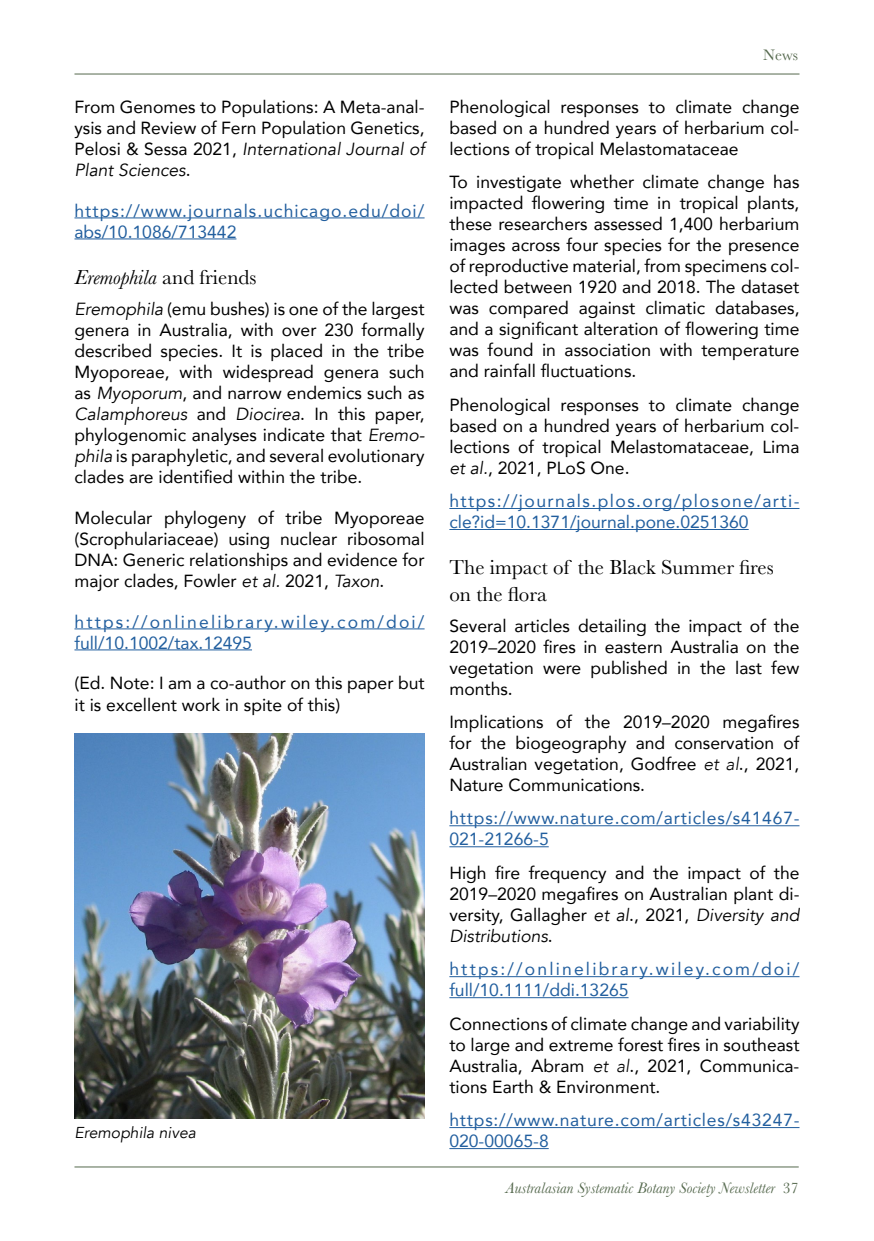
<style>
.page{position:relative;width:874px;height:1241px;background:#fff}
.page>*{position:absolute;margin:0;border:0;box-sizing:border-box;transform-origin:0 0}
.t1{font:21px/26.2px "Baskerville";color:#000}
.t2{font:italic 21px "Baskerville";color:#000}
.t3{font:17.5px/21px "Avenir";color:#000;text-align:justify}
.t4{font:17.5px/21px "Avenir";letter-spacing:.045em;color:#215e9e}
.t5{font:17.5px/21px "Avenir";letter-spacing:.125em;color:#215e9e}
.t6{font:17.5px/21px "Avenir";letter-spacing:.08em;color:#215e9e}
.t7{font:italic 15.75px "Baskerville";color:#55694e}
.t8{font:italic 15.75px "Avenir";color:#000}
.t9{font:15.75px "Baskerville";color:#55694e}
.s1{font-style:italic}
.s2{font-style:normal}
.s3{font-weight:300;font-style:italic}
</style>
<div class="page">
<hr style="left:74px;top:74px;width:725px;height:1px;background:#55694e">
<hr style="left:74px;top:1166px;width:724px;height:1px;background:#55694e">
<hr style="left:74px;top:217px;width:350px;height:1px;background:#215e9e">
<hr style="left:74px;top:238px;width:162px;height:1px;background:#215e9e">
<hr style="left:74px;top:628px;width:350px;height:1px;background:#215e9e">
<hr style="left:74px;top:649px;width:178px;height:1px;background:#215e9e">
<hr style="left:449px;top:508px;width:350px;height:1px;background:#215e9e">
<hr style="left:449px;top:529px;width:299px;height:1px;background:#215e9e">
<hr style="left:449px;top:825px;width:350px;height:1px;background:#215e9e">
<hr style="left:449px;top:846px;width:99px;height:1px;background:#215e9e">
<hr style="left:449px;top:976px;width:350px;height:1px;background:#215e9e">
<hr style="left:449px;top:997px;width:179px;height:1px;background:#215e9e">
<hr style="left:449px;top:1126px;width:350px;height:1px;background:#215e9e">
<hr style="left:449px;top:1147px;width:99px;height:1px;background:#215e9e">
<img style="left:74px;top:733px;width:350px;height:385px">
<p class="t3" style="left:74px;top:96px;width:351px">From Genomes to Populations: A Meta-anal&shy;ysis and Review of Fern Population Genetics, Pelosi &amp; Sessa 2021, <span class="s1">International Journal of Plant Sciences</span>.</p>
<p class="t4" style="left:74px;top:199px;width:351px">https://www.journals.uchicago.edu/doi/ abs/10.1086/713442</p>
<p class="t2" style="left:74px;top:263px;width:183px">Eremophila <span class="s2">and friends</span></p>
<p class="t3" style="left:74px;top:297px;width:351px"><span class="s1">Eremophila</span> (emu bushes) is one of the largest genera in Australia, with over 230 formally described species. It is placed in the tribe Myoporeae, with widespread genera such as <span class="s1">Myoporum</span>, and narrow endemics such as <span class="s1">Calamphoreus</span> and <span class="s1">Diocirea</span>. In this paper, phylogenomic analyses indicate that <span class="s1">Eremo&shy;phila</span> is paraphyletic, and several evolutionary clades are identified within the tribe.</p>
<p class="t3" style="left:74px;top:506px;width:351px">Molecular phylogeny of tribe Myoporeae (Scrophulariaceae) using nuclear ribosomal DNA: Generic relationships and evidence for major clades, Fowler <span class="s1">et al.</span> 2021, <span class="s1">Taxon</span>.</p>
<p class="t5" style="left:74px;top:610px;width:351px">https://onlinelibrary.wiley.com/doi/ full/10.1002/tax.12495</p>
<p class="t3" style="left:74px;top:672px;width:351px">(Ed. Note: I am a co-author on this paper but it is excellent work in spite of this)</p>
<p class="t8" style="left:74px;top:1123px;width:123px">Eremophila nivea</p>
<p class="t9" style="left:762px;top:45px;width:36px">News</p>
<p class="t3" style="left:449px;top:96px;width:351px">Phenological responses to climate change based on a hundred years of herbarium col&shy;lections of tropical Melastomataceae</p>
<p class="t3" style="left:449px;top:171px;width:351px">To investigate whether climate change has impacted flowering time in tropical plants, these researchers assessed 1,400 herbarium images across four species for the presence of reproductive material, from specimens col&shy;lected between 1920 and 2018. The dataset was compared against climatic databases, and a significant alteration of flowering time was found in association with temperature and rainfall fluctuations.</p>
<p class="t3" style="left:449px;top:393px;width:351px">Phenological responses to climate change based on a hundred years of herbarium col&shy;lections of tropical Melastomataceae, Lima <span class="s1">et al.</span>, 2021, PLoS One.</p>
<p class="t6" style="left:449px;top:490px;width:351px">https://journals.plos.org/plosone/arti&shy;cle?id=10.1371/journal.pone.0251360</p>
<p class="t1" style="left:449px;top:554px;width:325px">The impact of the Black Summer fires on the flora</p>
<p class="t3" style="left:449px;top:614px;width:351px">Several articles detailing the impact of the 2019–2020 fires in eastern Australia on the vegetation were published in the last few months.</p>
<p class="t3" style="left:449px;top:710px;width:351px">Implications of the 2019–2020 megafires for the biogeography and conservation of Australian vegetation, Godfree <span class="s3">et al</span>., 2021, Nature Communications.</p>
<p class="t4" style="left:449px;top:807px;width:351px">https://www.nature.com/articles/s41467-<br>021-21266-5</p>
<p class="t3" style="left:449px;top:861px;width:351px">High fire frequency and the impact of the 2019–2020 megafires on Australian plant di&shy;versity, Gallagher <span class="s1">et al</span>., 2021, <span class="s1">Diversity and Distributions</span>.</p>
<p class="t5" style="left:449px;top:958px;width:351px">https://onlinelibrary.wiley.com/doi/ full/10.1111/ddi.13265</p>
<p class="t3" style="left:449px;top:1012px;width:351px">Connections of climate change and variability to large and extreme forest fires in southeast Australia, Abram <span class="s3">et al</span>., 2021, Communica&shy;tions Earth &amp; Environment.</p>
<p class="t4" style="left:449px;top:1108px;width:351px">https://www.nature.com/articles/s43247-<br>020-00065-8</p>
<p class="t7" style="left:505px;top:1176px;width:294px">Australasian Systematic Botany Society Newsletter <span class="s2">37</span></p>
</div>
